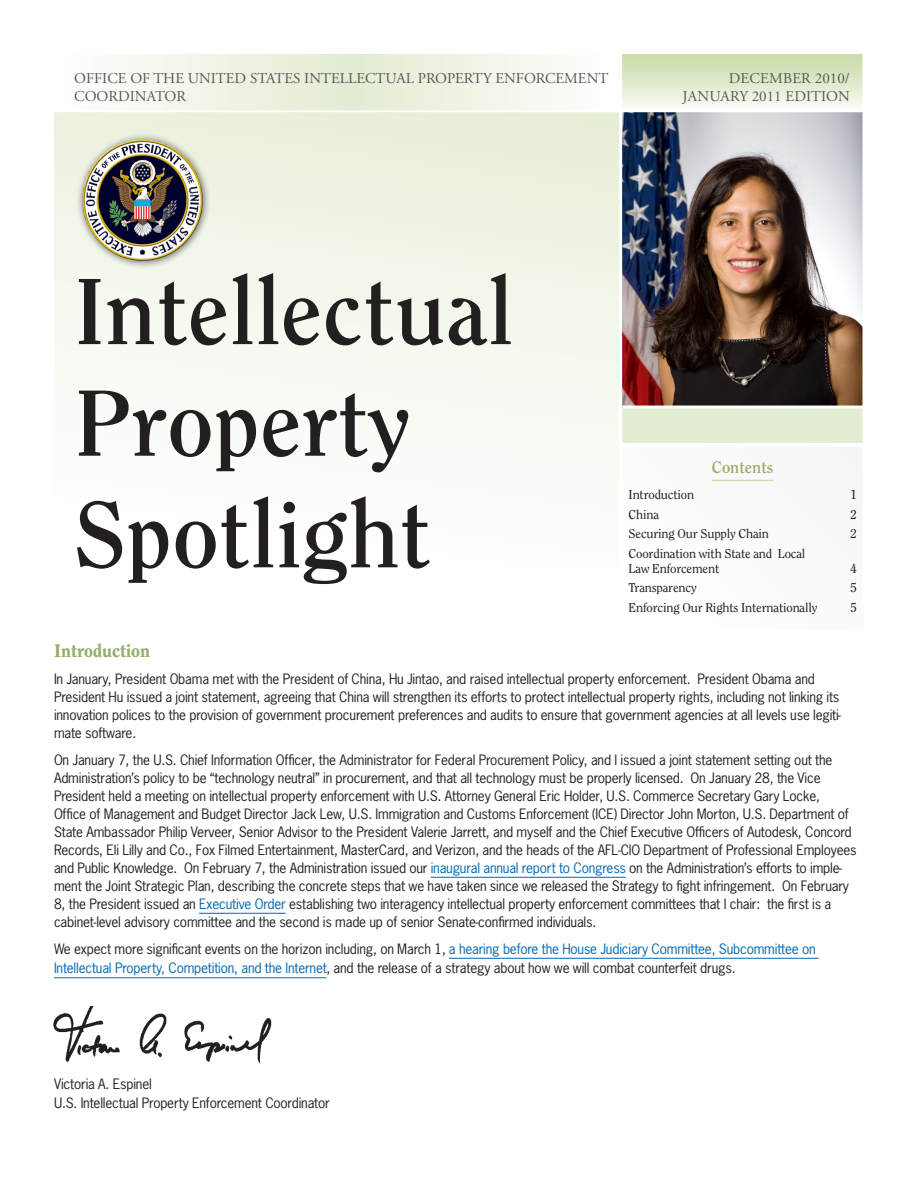
<style>
.page{position:relative;width:918px;height:1188px;background:#fff}
.page>*{position:absolute;margin:0;border:0;box-sizing:border-box;transform-origin:0 0}
.t1{font:700 93px "Clearface Std";color:#231f20}
.t2{font:800 18px "Clearface Std";color:#96ac67}
.Paragraph_Style_1{font:700 16.5px "Clearface Std";color:#96ac67}
.t3{font:15px/18px "Adobe Garamond Pro";color:#57585a}
.Text{font:13.5px/18px "News Gothic Std";letter-spacing:-.015em;color:#231f20}
.Text-2{font:12.75px/15px "Clearface Std";letter-spacing:-.015em;color:#231f20}
.s1{color:#0168b3}
</style>
<div class="page">
<div style="left:622px;top:401px;width:242px;height:42px;background:#e3edd3"></div>
<div style="left:621px;top:55px;width:242px;height:57px;background:linear-gradient(to bottom,#c8dba7,#fbfcf9)"></div>
<div style="left:54px;top:105px;width:567px;height:463px;background:linear-gradient(to bottom,#e9f0db,#fff)"></div>
<svg style="left:54px;top:55px;width:565px;height:55px"></svg>
<img style="left:622px;top:112px;width:240px;height:294px">
<hr style="left:44px;top:110px;width:830px;height:2px;background:#fff">
<div style="left:75px;top:133px;width:136px;height:136px;background:#f3f7eb"></div>
<img style="left:75px;top:132px;width:135px;height:135px">
<hr style="left:431px;top:877px;width:195px;height:1px;background:#0168b3">
<hr style="left:199px;top:913px;width:87px;height:1px;background:#0168b3">
<hr style="left:449px;top:958px;width:370px;height:1px;background:#0168b3">
<hr style="left:54px;top:978px;width:272px;height:1px;background:#0168b3">
<div style="left:622px;top:447px;width:242px;height:183px;background:#fbfbfb"></div>
<hr style="left:712px;top:480px;width:61px;height:1px;background:#ccddac">
<img style="left:53px;top:1007px;width:219px;height:57px">
<hr style="left:619px;top:47px;width:3px;height:567px;background:#fff">
<svg style="left:862px;top:54px;width:2px;height:389px"></svg>
<hr style="left:622px;top:406px;width:244px;height:3px;background:#fff">
<p class="t3" style="left:74px;top:70px;width:536px">OFFICE OF THE UNITED STATES INTELLECTUAL PROPERTY ENFORCEMENT<br>COORDINATOR</p>
<p class="t3" style="left:729px;top:70px;width:123px">DECEMBER 2010/</p>
<p class="t3" style="left:682px;top:88px;width:169px">JANUARY 2011 EDITION</p>
<p class="t1" style="left:74px;top:256px;width:441px">Intellectual</p>
<p class="t1" style="left:74px;top:367px;width:337px">Property</p>
<p class="t1" style="left:74px;top:479px;width:358px">Spotlight</p>
<p class="Paragraph_Style_1" style="left:712px;top:457px;width:63px">Contents</p>
<p class="Text-2" style="left:629px;top:487px;width:67px">Introduction</p>
<p class="Text-2" style="left:850px;top:487px;width:8px">1</p>
<p class="Text-2" style="left:629px;top:507px;width:32px">China</p>
<p class="Text-2" style="left:850px;top:507px;width:8px">2</p>
<p class="Text-2" style="left:629px;top:526px;width:142px">Securing Our Supply Chain</p>
<p class="Text-2" style="left:850px;top:526px;width:8px">2</p>
<p class="Text-2" style="left:629px;top:546px;width:178px">Coordination with State and Local<br>Law Enforcement</p>
<p class="Text-2" style="left:850px;top:561px;width:8px">4</p>
<p class="Text-2" style="left:629px;top:580px;width:70px">Transparency</p>
<p class="Text-2" style="left:850px;top:580px;width:8px">5</p>
<p class="Text-2" style="left:629px;top:600px;width:190px">Enforcing Our Rights Internationally</p>
<p class="Text-2" style="left:850px;top:600px;width:8px">5</p>
<p class="t2" style="left:54px;top:640px;width:98px">Introduction</p>
<p class="Text" style="left:54px;top:670px;width:788px">In January, President Obama met with the President of China, Hu Jintao, and raised intellectual property enforcement. President Obama and President Hu issued a joint statement, agreeing that China will strengthen its efforts to protect intellectual property rights, including not linking its innovation polices to the provision of government procurement preferences and audits to ensure that government agencies at all levels use legiti&shy;mate software.</p>
<p class="Text" style="left:54px;top:751px;width:804px">On January 7, the U.S. Chief Information Officer, the Administrator for Federal Procurement Policy, and I issued a joint statement setting out the Administration’s policy to be “technology neutral” in procurement, and that all technology must be properly licensed. On January 28, the Vice President held a meeting on intellectual property enforcement with U.S. Attorney General Eric Holder, U.S. Commerce Secretary Gary Locke,<br>Office of Management and Budget Director Jack Lew, U.S. Immigration and Customs Enforcement (ICE) Director John Morton, U.S. Department of State Ambassador Philip Verveer, Senior Advisor to the President Valerie Jarrett, and myself and the Chief Executive Officers of Autodesk, Concord Records, Eli Lilly and Co., Fox Filmed Entertainment, MasterCard, and Verizon, and the heads of the AFL-CIO Department of Professional Employees and Public Knowledge. On February 7, the Administration issued our <span class="s1">inaugural annual report to Congress</span> on the Administration’s efforts to imple&shy;ment the Joint Strategic Plan, describing the concrete steps that we have taken since we released the Strategy to fight infringement. On February 8, the President issued an <span class="s1">Executive Order</span> establishing two interagency intellectual property enforcement committees that I chair: the first is a cabinet-level advisory committee and the second is made up of senior Senate-confirmed individuals.</p>
<p class="Text" style="left:54px;top:939px;width:763px;line-height:19.5px">We expect more significant events on the horizon including, on March 1, <span class="s1">a hearing before the House Judiciary Committee, Subcommittee on<br>Intellectual Property, Competition, and the Internet</span>, and the release of a strategy about how we will combat counterfeit drugs.</p>
<p class="Text" style="left:54px;top:1074px;width:277px;line-height:19.5px">Victoria A. Espinel<br>U.S. Intellectual Property Enforcement Coordinator</p>
</div>
